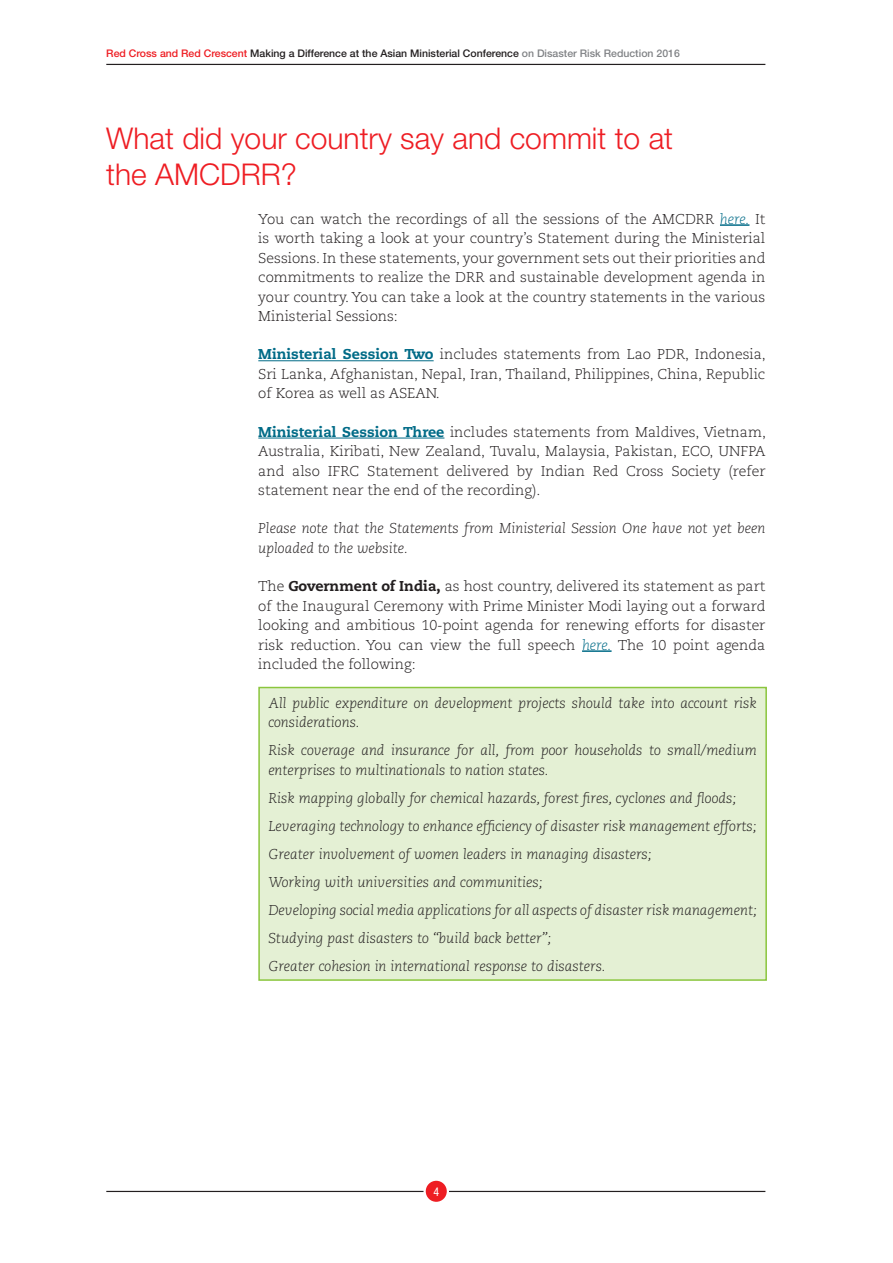
<style>
.page{position:relative;width:893px;height:1263px;background:#fff}
.page>*{position:absolute;margin:0;border:0;box-sizing:border-box;transform-origin:0 0}
.t1{font:300 30px/36px "Helvetica Neue LT Std";color:#ee1d23}
.t2{font:300 14.25px/19.5px "Caecilia LT Std";color:#231f20;text-align:justify}
.t3{font:italic 300 14.25px/28px "Caecilia LT Std";color:#231f20}
.t4{font:condensed 12px "Helvetica Neue LT Std";color:#fff}
.t5{font:500 10.5px "Helvetica Neue LT Std";color:#231f20}
.s1{color:#ee1d23}
.s2{color:#808285}
.s3{font-style:italic;color:#016b87}
.s4{font-weight:800;color:#016b87}
.s5{font-weight:800}
</style>
<div class="page">
<hr style="left:106px;top:64px;width:659px;height:1px;background:#231f20">
<hr style="left:106px;top:1191px;width:659px;height:1px;background:#231f20">
<div style="left:425px;top:1180px;width:23px;height:23px;background:#ee1d23;border-radius:50%"></div>
<div style="left:423px;top:1178px;width:26px;height:26px;border:2px solid #fff;border-radius:50%"></div>
<hr style="left:720px;top:224px;width:29px;height:2px;background:#016b87">
<hr style="left:258px;top:360px;width:176px;height:1px;background:#016b87">
<hr style="left:258px;top:438px;width:186px;height:1px;background:#016b87">
<hr style="left:582px;top:650px;width:30px;height:2px;background:#016b87">
<div style="left:259px;top:687px;width:507px;height:293px;background:#e4f0d4"></div>
<div style="left:258px;top:687px;width:509px;height:294px;border:2px solid #8bc63e"></div>
<p class="t5" style="left:106px;top:47px;width:575px"><span class="s1">Red Cross and Red Crescent</span> Making a Difference at the Asian Ministerial Conference <span class="s2">on Disaster Risk Reduction 2016</span></p>
<h1 class="t1" style="left:106px;top:120px;width:568px">What did your country say and commit to at the AMCDRR?</h1>
<p class="t2" style="left:258px;top:209px;width:509px">You can watch the recordings of all the sessions of the AMCDRR <span class="s3">here.</span> It is worth taking a look at your country’s Statement during the Ministerial Sessions. In these statements, your government sets out their priorities and commitments to realize the DRR and sustainable development agenda in your country. You can take a look at the country statements in the various Ministerial Sessions:</p>
<p class="t2" style="left:258px;top:345px;width:509px"><span class="s4">Ministerial Session Two</span> includes statements from Lao PDR, Indonesia, Sri Lanka, Afghanistan, Nepal, Iran, Thailand, Philippines, China, Republic of Korea as well as ASEAN.</p>
<p class="t2" style="left:258px;top:422px;width:509px"><span class="s4">Ministerial Session Three</span> includes statements from Maldives, Vietnam, Australia, Kiribati, New Zealand, Tuvalu, Malaysia, Pakistan, ECO, UNFPA and also IFRC Statement delivered by Indian Red Cross Society (refer statement near the end of the recording).</p>
<p class="t3" style="left:258px;top:519px;width:509px;line-height:19.5px">Please note that the Statements from Ministerial Session One have not yet been uploaded to the website.</p>
<p class="t2" style="left:258px;top:577px;width:509px">The <span class="s5">Government of India,</span> as host country, delivered its statement as part of the Inaugural Ceremony with Prime Minister Modi laying out a forward looking and ambitious 10-point agenda for renewing efforts for disaster risk reduction. You can view the full speech <span class="s3">here.</span> The 10 point agenda included the following:</p>
<p class="t3" style="left:268px;top:693px;width:490px;line-height:19.5px">All public expenditure on development projects should take into account risk considerations.</p>
<p class="t3" style="left:268px;top:741px;width:490px;line-height:19.5px">Risk coverage and insurance for all, from poor households to small/medium enterprises to multinationals to nation states.</p>
<p class="t3" style="left:268px;top:784px;width:490px">Risk mapping globally for chemical hazards, forest fires, cyclones and floods; Leveraging technology to enhance efficiency of disaster risk management efforts; Greater involvement of women leaders in managing disasters;<br>Working with universities and communities;<br>Developing social media applications for all aspects of disaster risk management; Studying past disasters to “build back better”;<br>Greater cohesion in international response to disasters.</p>
<p class="t4" style="left:433px;top:1184px;width:7px">4</p>
</div>
